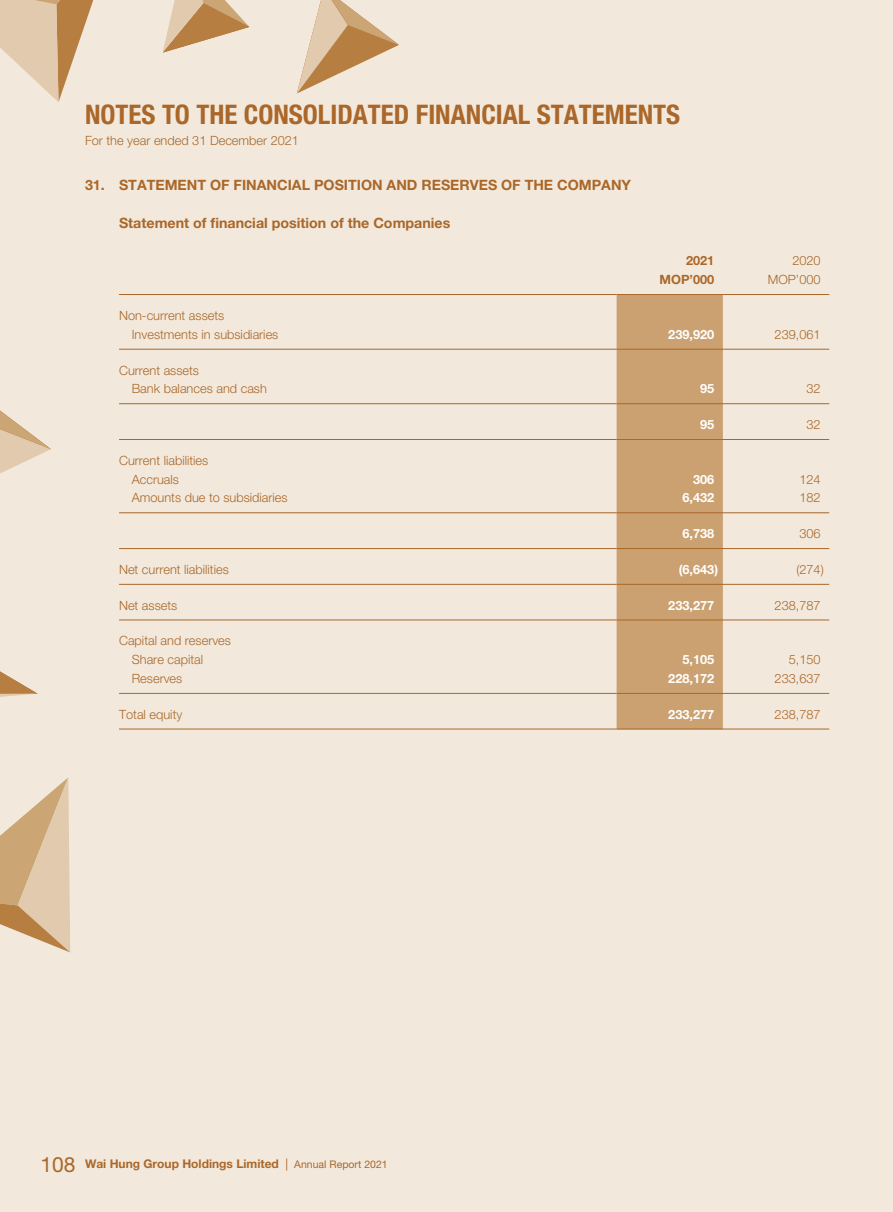
<style>
.page{position:relative;width:893px;height:1212px;background:#f2e9dc}
.page>*{position:absolute;margin:0;border:0;box-sizing:border-box;transform-origin:0 0}
.t1{font:700 condensed 27px "Helvetica Neue LT Std";color:#aa6729}
.t2{font:700 14.25px "Helvetica Neue LT Std";color:#aa6729}
.t3{font:300 12.75px/18.8px "Helvetica Neue LT Std";color:#aa6729}
.t4{font:700 12.75px "Helvetica Neue LT Std";color:#fff}
.t5{font:700 12.75px "Helvetica Neue LT Std";color:#aa6729}
.t6{font:700 12px "Helvetica Neue LT Std";color:#aa6729}
.s1{font-weight:400;font-size:21px}
.s2{font-weight:400}
.s3{font-weight:400;font-size:10.5px}
</style>
<div class="page">
<svg style="left:0;top:671px;width:38px;height:26px"></svg>
<svg style="left:0;top:0;width:94px;height:102px"></svg>
<svg style="left:297px;top:0;width:102px;height:94px"></svg>
<svg style="left:0;top:410px;width:51px;height:64px"></svg>
<svg style="left:0;top:777px;width:70px;height:175px"></svg>
<svg style="left:163px;top:0;width:86px;height:53px"></svg>
<div style="left:617px;top:295px;width:106px;height:434px;background:#cba171"></div>
<hr style="left:119px;top:294px;width:498px;height:1px;background:#aa6729">
<hr style="left:617px;top:294px;width:106px;height:1px;background:#aa6729">
<hr style="left:723px;top:294px;width:106px;height:1px;background:#aa6729">
<hr style="left:119px;top:349px;width:498px;height:1px;background:#aa6729">
<hr style="left:617px;top:349px;width:106px;height:1px;background:#aa6729">
<hr style="left:723px;top:349px;width:106px;height:1px;background:#aa6729">
<hr style="left:119px;top:403px;width:498px;height:1px;background:#aa6729">
<hr style="left:617px;top:403px;width:106px;height:1px;background:#aa6729">
<hr style="left:723px;top:403px;width:106px;height:1px;background:#aa6729">
<hr style="left:119px;top:439px;width:498px;height:1px;background:#aa6729">
<hr style="left:617px;top:439px;width:106px;height:1px;background:#aa6729">
<hr style="left:723px;top:439px;width:106px;height:1px;background:#aa6729">
<hr style="left:119px;top:512px;width:498px;height:1px;background:#aa6729">
<hr style="left:617px;top:512px;width:106px;height:1px;background:#aa6729">
<hr style="left:723px;top:512px;width:106px;height:1px;background:#aa6729">
<hr style="left:119px;top:548px;width:498px;height:1px;background:#aa6729">
<hr style="left:617px;top:548px;width:106px;height:1px;background:#aa6729">
<hr style="left:723px;top:548px;width:106px;height:1px;background:#aa6729">
<hr style="left:119px;top:584px;width:498px;height:1px;background:#aa6729">
<hr style="left:617px;top:584px;width:106px;height:1px;background:#aa6729">
<hr style="left:723px;top:584px;width:106px;height:1px;background:#aa6729">
<hr style="left:119px;top:620px;width:498px;height:1px;background:#aa6729">
<hr style="left:617px;top:620px;width:106px;height:1px;background:#aa6729">
<hr style="left:723px;top:620px;width:106px;height:1px;background:#aa6729">
<hr style="left:119px;top:693px;width:498px;height:1px;background:#aa6729">
<hr style="left:617px;top:693px;width:106px;height:1px;background:#aa6729">
<hr style="left:723px;top:693px;width:106px;height:1px;background:#aa6729">
<hr style="left:119px;top:729px;width:498px;height:1px;background:#aa6729">
<hr style="left:617px;top:729px;width:106px;height:1px;background:#aa6729">
<hr style="left:723px;top:729px;width:106px;height:1px;background:#aa6729">
<h1 class="t1" style="left:85px;top:99px;width:597px">NOTES TO THE CONSOLIDATED FINANCIAL STATEMENTS</h1>
<p class="t3" style="left:85px;top:131px;width:216px">For the year ended 31 December 2021</p>
<p class="t2" style="left:85px;top:177px;width:548px">31. STATEMENT OF FINANCIAL POSITION AND RESERVES OF THE COMPANY</p>
<p class="t2" style="left:119px;top:214px;width:333px">Statement of financial position of the Companies</p>
<p class="t3" style="left:132px;top:306px;width:148px;text-indent:-13px">Non-current assets<br>Investments in subsidiaries</p>
<p class="t3" style="left:132px;top:360px;width:137px;text-indent:-13px">Current assets<br>Bank balances and cash</p>
<p class="t3" style="left:132px;top:451px;width:78px;text-indent:-13px">Current liabilities<br>Accruals</p>
<p class="t5" style="left:686px;top:253px;width:30px">2021</p>
<p class="t3" style="left:792px;top:251px;width:30px">2020</p>
<p class="t5" style="left:660px;top:272px;width:56px">MOP’000</p>
<p class="t3" style="left:768px;top:270px;width:54px">MOP’000</p>
<p class="t4" style="left:668px;top:326px;width:48px">239,920</p>
<p class="t3" style="left:775px;top:325px;width:48px">239,061</p>
<p class="t4" style="left:700px;top:381px;width:16px">95</p>
<p class="t3" style="left:806px;top:379px;width:16px">32</p>
<p class="t4" style="left:700px;top:417px;width:16px">95</p>
<p class="t3" style="left:806px;top:415px;width:16px">32</p>
<p class="t4" style="left:693px;top:471px;width:23px">306</p>
<p class="t3" style="left:799px;top:469px;width:23px">124</p>
<p class="t3" style="left:132px;top:488px;width:157px">Amounts due to subsidiaries</p>
<p class="t4" style="left:682px;top:490px;width:33px">6,432</p>
<p class="t3" style="left:799px;top:488px;width:23px">182</p>
<p class="t4" style="left:682px;top:526px;width:33px">6,738</p>
<p class="t3" style="left:799px;top:524px;width:23px">306</p>
<p class="t3" style="left:119px;top:560px;width:111px">Net current liabilities</p>
<p class="t4" style="left:679px;top:561px;width:41px">(6,643)</p>
<p class="t3" style="left:796px;top:560px;width:29px">(274)</p>
<p class="t3" style="left:119px;top:595px;width:60px">Net assets</p>
<p class="t4" style="left:668px;top:597px;width:48px">233,277</p>
<p class="t3" style="left:775px;top:595px;width:48px">238,787</p>
<p class="t3" style="left:132px;top:631px;width:101px;text-indent:-13px">Capital and reserves<br>Share capital</p>
<p class="t4" style="left:682px;top:652px;width:33px">5,105</p>
<p class="t3" style="left:789px;top:650px;width:33px">5,150</p>
<p class="t3" style="left:132px;top:669px;width:52px">Reserves</p>
<p class="t4" style="left:668px;top:670px;width:48px">228,172</p>
<p class="t3" style="left:775px;top:669px;width:48px">233,637</p>
<p class="t3" style="left:119px;top:704px;width:65px">Total equity</p>
<p class="t4" style="left:668px;top:706px;width:48px">233,277</p>
<p class="t3" style="left:775px;top:704px;width:48px">238,787</p>
<p class="t6" style="left:40px;top:1156px;width:349px"><span class="s1">108</span> Wai Hung Group Holdings Limited <span class="s2">|</span> <span class="s3">Annual Report 2021</span></p>
</div>
